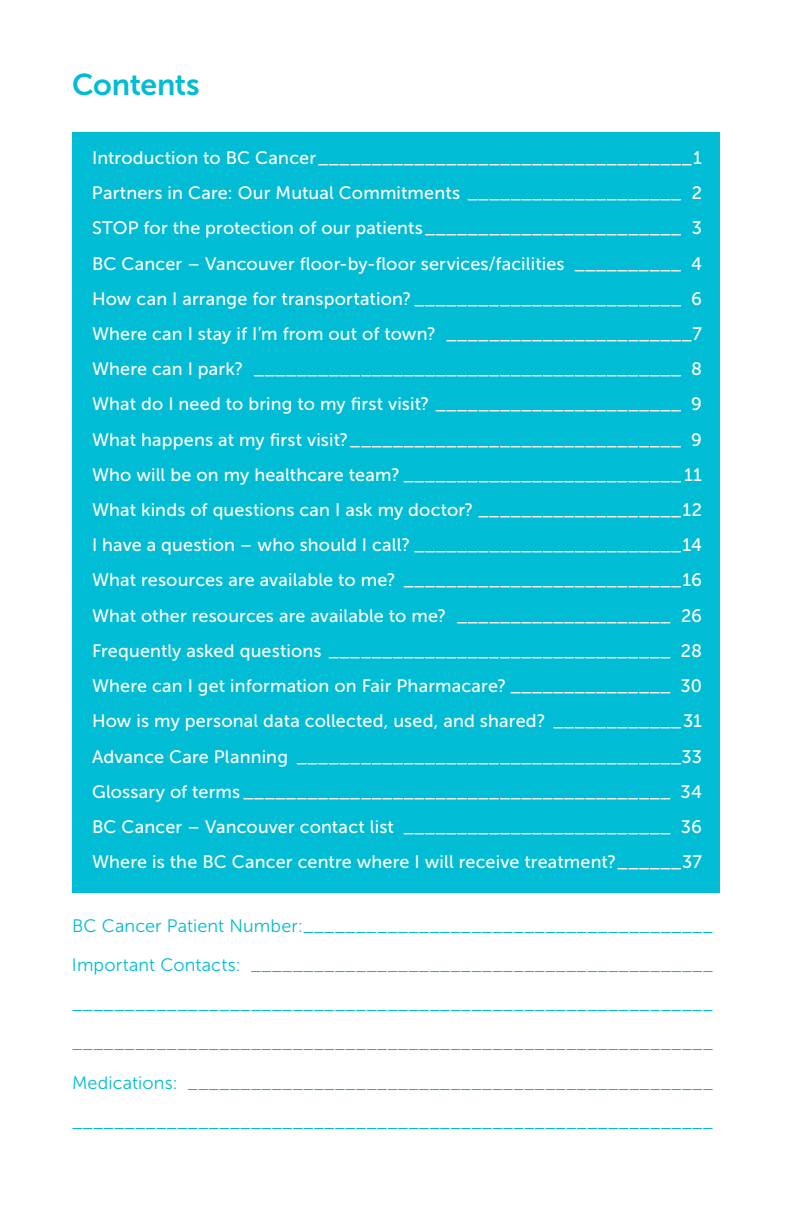
<style>
.page{position:relative;width:792px;height:1224px;background:#fff}
.page>*{position:absolute;margin:0;border:0;box-sizing:border-box;transform-origin:0 0}
.t1{font:30px "Museo Sans 700";letter-spacing:-.015em;color:#00bcd4}
.t2{font:18px/35.2px "Museo Sans 500";letter-spacing:.005em;color:#fff;text-align:justify}
.t3{font:18px/39.2px "Museo Sans 300";letter-spacing:.01em;color:#00bcd4;text-align:justify}
</style>
<div class="page">
<div style="left:72px;top:132px;width:648px;height:760px;background:#00bcd4"></div>
<h1 class="t1" style="left:72px;top:67px;width:129px">Contents</h1>
<p class="t2" style="left:92px;top:140px;width:612px">Introduction to BC Cancer___________________________________1<br>Partners in Care: Our Mutual Commitments ____________________ 2<br>STOP for the protection of our patients________________________ 3<br>BC Cancer – Vancouver floor-by-floor services/facilities __________ 4<br>How can I arrange for transportation? _________________________ 6<br>Where can I stay if I’m from out of town? _______________________7<br>Where can I park? ________________________________________ 8<br>What do I need to bring to my first visit? _______________________ 9<br>What happens at my first visit?_______________________________ 9<br>Who will be on my healthcare team? __________________________11<br>What kinds of questions can I ask my doctor? ___________________12<br>I have a question – who should I call? _________________________14<br>What resources are available to me? __________________________16<br>What other resources are available to me? ____________________ 26<br>Frequently asked questions ________________________________ 28<br>Where can I get information on Fair Pharmacare? _______________ 30<br>How is my personal data collected, used, and shared? ____________31<br>Advance Care Planning ____________________________________33<br>Glossary of terms ________________________________________ 34<br>BC Cancer – Vancouver contact list _________________________ 36<br>Where is the BC Cancer centre where I will receive treatment?______37</p>
<p class="t3" style="left:72px;top:906px;width:643px">BC Cancer Patient Number:_______________________________________ Important Contacts: ____________________________________________ _____________________________________________________________ _____________________________________________________________ Medications: __________________________________________________ _____________________________________________________________</p>
</div>
